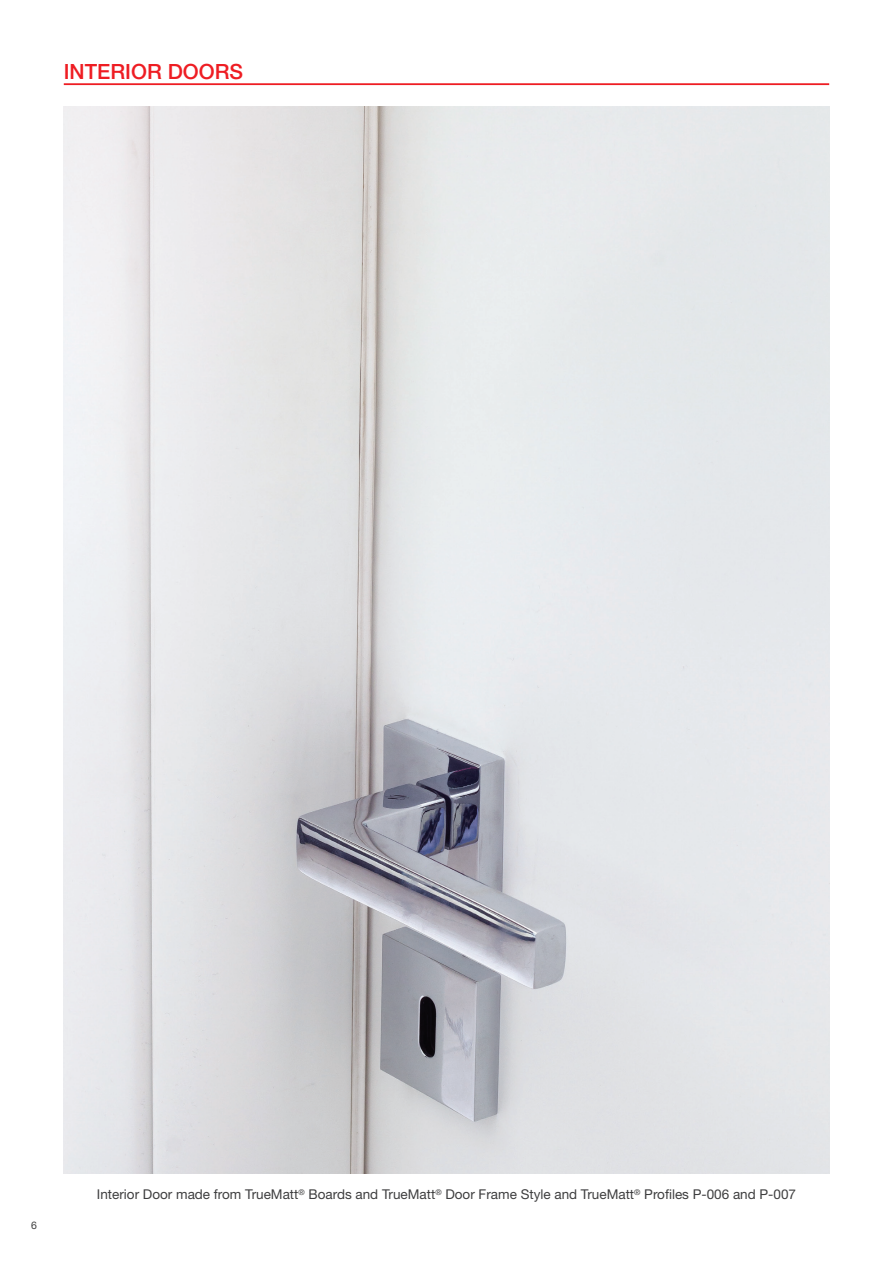
<style>
.page{position:relative;width:893px;height:1263px;background:#fff}
.page>*{position:absolute;margin:0;border:0;box-sizing:border-box;transform-origin:0 0}
.t1{font:500 21px "Helvetica Neue LT Std";color:#ee1d23}
.t2{font:13.5px "Helvetica Neue LT Std";color:#3e3e3f}
.t3{font:10.5px "Helvetica Neue LT Std";color:#3e3e3f}
</style>
<div class="page">
<img style="left:64px;top:106px;width:765px;height:1068px">
<hr style="left:64px;top:83px;width:765px;height:2px;background:#ee1d23">
<p class="t1" style="left:64px;top:59px;width:181px">INTERIOR DOORS</p>
<p class="t3" style="left:31px;top:1219px;width:7px">6</p>
<p class="t2" style="left:97px;top:1186px;width:701px">Interior Door made from TrueMatt<sup>®</sup> Boards and TrueMatt<sup>®</sup> Door Frame Style and TrueMatt<sup>®</sup> Profiles P-006 and P-007</p>
</div>
